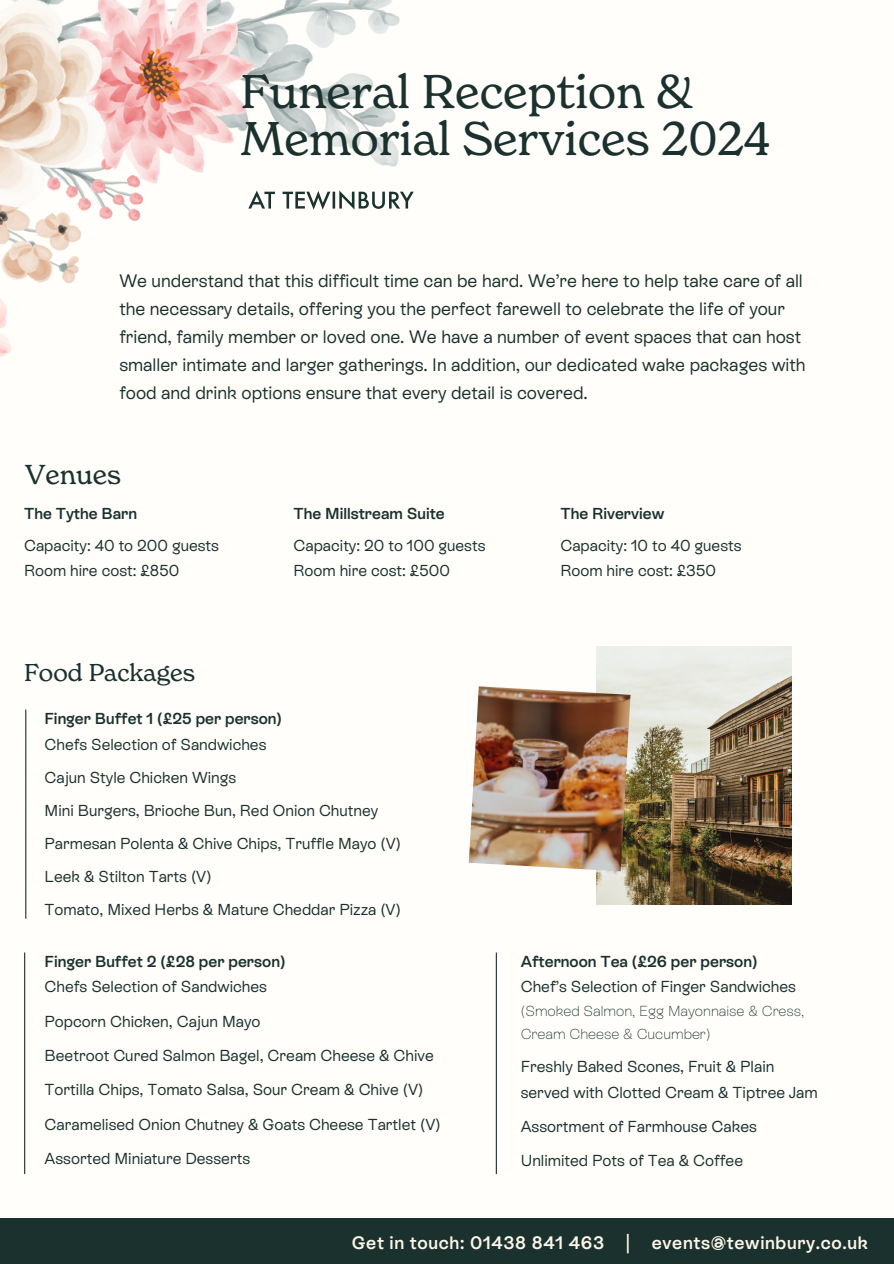
<style>
.page{position:relative;width:894px;height:1264px;background:#fff}
.page>*{position:absolute;margin:0;border:0;box-sizing:border-box;transform-origin:0 0}
.t1{font:46.5px/47.7px "New Spirit";color:#1b312d}
.t2{font:27px "New Spirit";color:#1b312d}
.t3{font:24px "New Spirit";color:#1b312d}
.t4{font:18px/28.2px "Rebond Grotesque";color:#1b312d}
.t5{font:600 18px "Rebond Grotesque";letter-spacing:.035em;color:#fcf6ea}
.t6{font:15.9px/25.3px "Rebond Grotesque";color:#1b312d}
.t7{font:600 15.9px "Rebond Grotesque";color:#1b312d}
.t8{font:100 14.4px/23px "Rebond Grotesque";color:#1b312d}
</style>
<div class="page">
<div style="left:0;top:0;width:893px;height:1263px;background:#fffefb"></div>
<svg style="left:399px;top:191px;width:14px;height:18px"></svg>
<hr style="left:25px;top:709px;width:1px;height:209px;background:#1b312d">
<img style="left:596px;top:647px;width:195px;height:257px">
<div style="left:0;top:1218px;width:893px;height:45px;background:#1b312d"></div>
<hr style="left:495px;top:952px;width:2px;height:222px;background:#1b312d">
<hr style="left:24px;top:952px;width:1px;height:222px;background:#1b312d">
<img style="left:468px;top:686px;width:162px;height:185px">
<img style="left:0;top:0;width:399px;height:357px">
<p class="t1" style="left:240px;top:68px;width:531px">Funeral Reception &amp;<br>Memorial Services 2024</p>
<p class="t4" style="left:119px;top:266px;width:687px">We understand that this difficult time can be hard. We’re here to help take care of all the necessary details, offering you the perfect farewell to celebrate the life of your friend, family member or loved one. We have a number of event spaces that can host smaller intimate and larger gatherings. In addition, our dedicated wake packages with food and drink options ensure that every detail is covered.</p>
<p class="t2" style="left:25px;top:457px;width:97px">Venues</p>
<p class="t7" style="left:24px;top:504px;width:114px">The Tythe Barn</p>
<p class="t6" style="left:24px;top:533px;width:196px">Capacity: 40 to 200 guests</p>
<p class="t6" style="left:24px;top:558px;width:157px">Room hire cost: £850</p>
<p class="t3" style="left:24px;top:657px;width:173px">Food Packages</p>
<p class="t7" style="left:293px;top:504px;width:153px">The Millstream Suite</p>
<p class="t6" style="left:293px;top:533px;width:193px">Capacity: 20 to 100 guests</p>
<p class="t6" style="left:293px;top:558px;width:158px">Room hire cost: £500</p>
<p class="t7" style="left:45px;top:709px;width:239px">Finger Buffet 1 (£25 per person)</p>
<p class="t6" style="left:45px;top:731px;width:223px">Chefs Selection of Sandwiches</p>
<p class="t6" style="left:45px;top:764px;width:193px">Cajun Style Chicken Wings</p>
<p class="t6" style="left:45px;top:797px;width:335px">Mini Burgers, Brioche Bun, Red Onion Chutney</p>
<p class="t6" style="left:45px;top:830px;width:358px">Parmesan Polenta &amp; Chive Chips, Truffle Mayo (V)</p>
<p class="t6" style="left:45px;top:863px;width:168px">Leek &amp; Stilton Tarts (V)</p>
<p class="t6" style="left:45px;top:896px;width:357px">Tomato, Mixed Herbs &amp; Mature Cheddar Pizza (V)</p>
<p class="t7" style="left:45px;top:952px;width:242px">Finger Buffet 2 (£28 per person)</p>
<p class="t6" style="left:45px;top:973px;width:224px">Chefs Selection of Sandwiches</p>
<p class="t6" style="left:45px;top:1008px;width:217px">Popcorn Chicken, Cajun Mayo</p>
<p class="t6" style="left:45px;top:1042px;width:390px">Beetroot Cured Salmon Bagel, Cream Cheese &amp; Chive</p>
<p class="t6" style="left:45px;top:1076px;width:380px">Tortilla Chips, Tomato Salsa, Sour Cream &amp; Chive (V)</p>
<p class="t6" style="left:45px;top:1111px;width:397px">Caramelised Onion Chutney &amp; Goats Cheese Tartlet (V)</p>
<p class="t6" style="left:45px;top:1145px;width:207px">Assorted Miniature Desserts</p>
<p class="t7" style="left:560px;top:504px;width:105px">The Riverview</p>
<p class="t6" style="left:560px;top:533px;width:182px">Capacity: 10 to 40 guests</p>
<p class="t6" style="left:560px;top:558px;width:157px">Room hire cost: £350</p>
<p class="t7" style="left:520px;top:952px;width:238px">Afternoon Tea (£26 per person)</p>
<p class="t6" style="left:520px;top:973px;width:277px">Chef’s Selection of Finger Sandwiches</p>
<p class="t8" style="left:520px;top:999px;width:285px">(Smoked Salmon, Egg Mayonnaise &amp; Cress,<br>Cream Cheese &amp; Cucumber)</p>
<p class="t6" style="left:520px;top:1054px;width:298px">Freshly Baked Scones, Fruit &amp; Plain served with Clotted Cream &amp; Tiptree Jam</p>
<p class="t6" style="left:520px;top:1113px;width:237px">Assortment of Farmhouse Cakes</p>
<p class="t6" style="left:520px;top:1148px;width:224px">Unlimited Pots of Tea &amp; Coffee</p>
<p class="t5" style="left:352px;top:1232px;width:517px">Get in touch: 01438 841 463 | events@tewinbury.co.uk</p>
</div>
